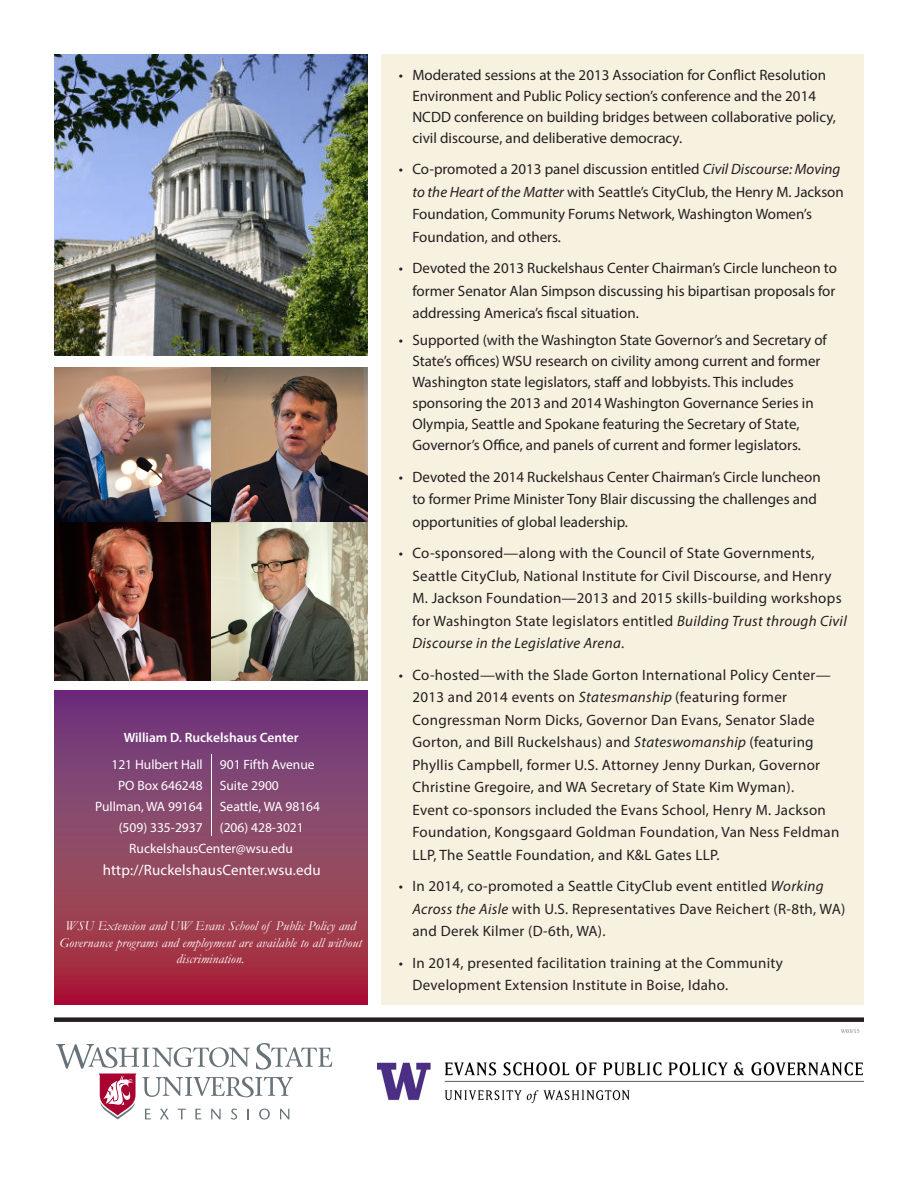
<style>
.page{position:relative;width:918px;height:1188px;background:#fff}
.page>*{position:absolute;margin:0;border:0;box-sizing:border-box;transform-origin:0 0}
.t1{font:15px/22.5px "Myriad Pro";letter-spacing:.005em;color:#231f20}
.t2{font:15px "Myriad Pro";letter-spacing:.01em;color:#fff}
.t3{font:13.5px "Myriad Pro";color:#fff}
.Body_Copy{font:italic 13.5px/16.2px "Garamond";letter-spacing:.01em;color:#fff;text-align:center}
.t4{font:600 13.5px "Myriad Pro";color:#fff}
.t5{font:6px "Minion Pro";color:#687379}
.s1{font-style:italic}
</style>
<div class="page">
<div style="left:381px;top:54px;width:483px;height:950px;background:#f7f1e0"></div>
<svg style="left:54px;top:691px;width:313px;height:313px;background:#8d3c60"></svg>
<div style="left:54px;top:1017px;width:810px;height:5px;background:#231f20"></div>
<svg style="left:56px;top:1043px;width:276px;height:77px"></svg>
<img style="left:378px;top:1062px;width:486px;height:40px">
<hr style="left:211px;top:754px;width:1px;height:82px;background:#fff">
<img style="left:55px;top:54px;width:312px;height:302px">
<img style="left:55px;top:367px;width:312px;height:314px">
<p class="t4" style="left:124px;top:729px;width:176px">William D. Ruckelshaus Center</p>
<p class="t3" style="left:111px;top:756px;width:93px">121 Hulbert Hall</p>
<p class="t3" style="left:118px;top:777px;width:86px">PO Box 646248</p>
<p class="t3" style="left:95px;top:798px;width:109px">Pullman, WA 99164</p>
<p class="t3" style="left:119px;top:819px;width:85px">(509) 335-2937</p>
<p class="t3" style="left:220px;top:756px;width:96px">901 Fifth Avenue</p>
<p class="t3" style="left:220px;top:777px;width:60px">Suite 2900</p>
<p class="t3" style="left:220px;top:798px;width:102px">Seattle, WA 98164</p>
<p class="t3" style="left:220px;top:819px;width:85px">(206) 428-3021</p>
<p class="t3" style="left:129px;top:841px;width:165px">RuckelshausCenter@wsu.edu</p>
<p class="t2" style="left:103px;top:861px;width:219px">http://RuckelshausCenter.wsu.edu</p>
<p class="Body_Copy" style="left:59px;top:918px;width:304px">WSU Extension and UW Evans School of Public Policy and<br>Governance programs and employment are available to all without discrimination.</p>
<p class="t1" style="left:412px;top:64px;width:425px;line-height:21px;text-indent:-14px">• Moderated sessions at the 2013 Association for Conflict Resolution Environment and Public Policy section’s conference and the 2014<br>NCDD conference on building bridges between collaborative policy, civil discourse, and deliberative democracy.</p>
<p class="t1" style="left:412px;top:158px;width:433px;text-indent:-14px">• Co-promoted a 2013 panel discussion entitled <span class="s1">Civil Discourse: Moving to the Heart of the Matter</span> with Seattle’s CityClub, the Henry M. Jackson Foundation, Community Forums Network, Washington Women’s Foundation, and others.</p>
<p class="t1" style="left:412px;top:257px;width:426px;text-align:justify;text-indent:-14px">• Devoted the 2013 Ruckelshaus Center Chairman’s Circle luncheon to former Senator Alan Simpson discussing his bipartisan proposals for addressing America’s fiscal situation.</p>
<p class="t1" style="left:412px;top:330px;width:416px;line-height:21px;text-indent:-14px">• Supported (with the Washington State Governor’s and Secretary of State’s offices) WSU research on civility among current and former Washington state legislators, staff and lobbyists. This includes sponsoring the 2013 and 2014 Washington Governance Series in Olympia, Seattle and Spokane featuring the Secretary of State, Governor’s Office, and panels of current and former legislators.</p>
<p class="t1" style="left:412px;top:465px;width:410px;text-indent:-14px">• Devoted the 2014 Ruckelshaus Center Chairman’s Circle luncheon to former Prime Minister Tony Blair discussing the challenges and opportunities of global leadership.</p>
<p class="t1" style="left:412px;top:542px;width:436px;text-indent:-14px">• Co-sponsored—along with the Council of State Governments, Seattle CityClub, National Institute for Civil Discourse, and Henry M. Jackson Foundation—2013 and 2015 skills-building workshops for Washington State legislators entitled <span class="s1">Building Trust through Civil Discourse in the Legislative Arena</span>.</p>
<p class="t1" style="left:412px;top:663px;width:429px;text-indent:-14px">• Co-hosted—with the Slade Gorton International Policy Center— 2013 and 2014 events on <span class="s1">Statesmanship</span> (featuring former Congressman Norm Dicks, Governor Dan Evans, Senator Slade Gorton, and Bill Ruckelshaus) and <span class="s1">Stateswomanship</span> (featuring Phyllis Campbell, former U.S. Attorney Jenny Durkan, Governor Christine Gregoire, and WA Secretary of State Kim Wyman).<br>Event co-sponsors included the Evans School, Henry M. Jackson Foundation, Kongsgaard Goldman Foundation, Van Ness Feldman LLP, The Seattle Foundation, and K&amp;L Gates LLP.</p>
<p class="t1" style="left:412px;top:875px;width:434px;text-indent:-14px">• In 2014, co-promoted a Seattle CityClub event entitled <span class="s1">Working<br>Across the Aisle</span> with U.S. Representatives Dave Reichert (R-8th, WA) and Derek Kilmer (D-6th, WA).</p>
<p class="t1" style="left:412px;top:951px;width:372px;text-indent:-14px">• In 2014, presented facilitation training at the Community<br>Development Extension Institute in Boise, Idaho.</p>
<p class="t5" style="left:841px;top:1028px;width:20px">9/03/15</p>
</div>
